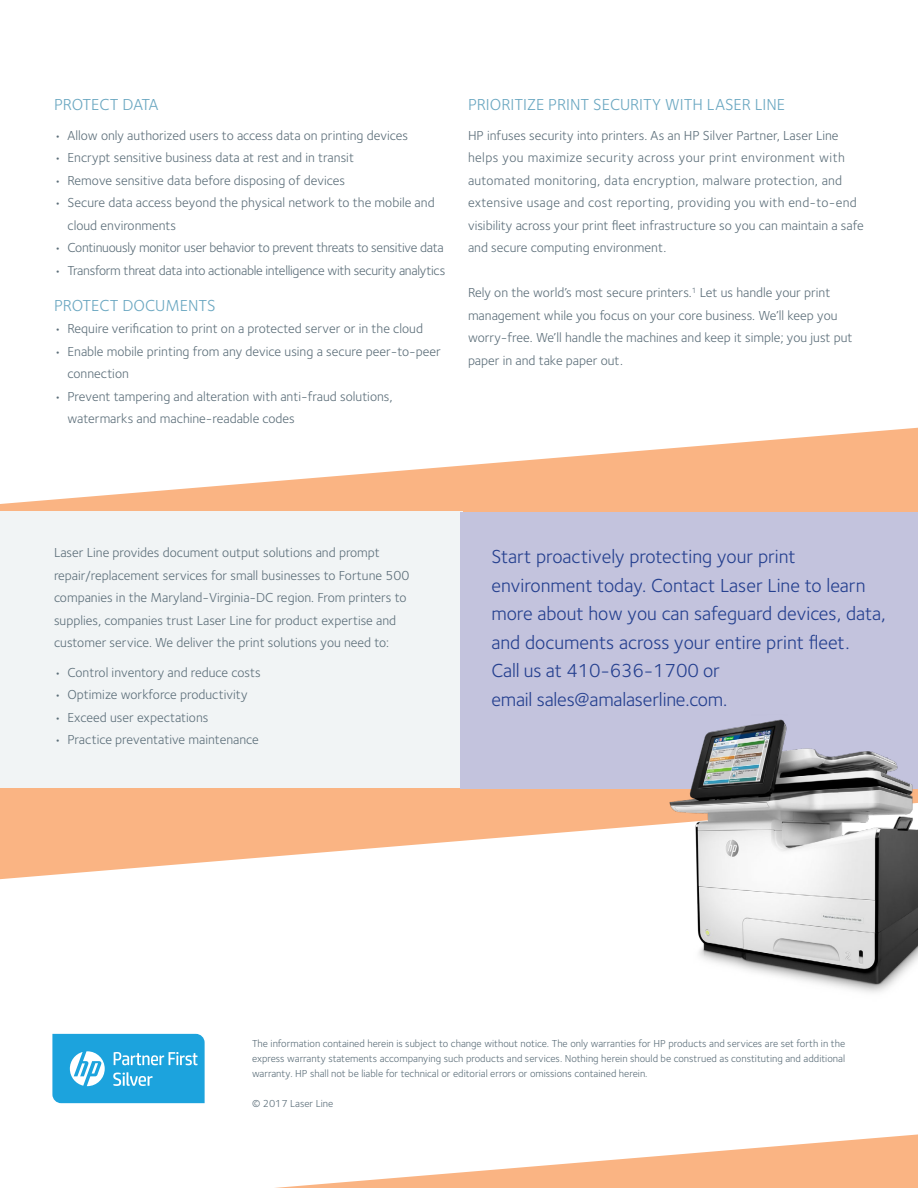
<style>
.page{position:relative;width:918px;height:1188px;background:#fff}
.page>*{position:absolute;margin:0;border:0;box-sizing:border-box;transform-origin:0 0}
.t1{font:19.5px/28.5px "Foundry Sterling";color:#25408f}
.t2{font:16.5px "Foundry Sterling";color:#6aa7c1}
.t3{font:13.5px/22.5px "Foundry Sterling";color:#5d6f7a}
.t4{font:13.5px "Foundry Sterling";letter-spacing:-.02em;color:#5d6f7a}
.t5{font:10.5px/15px "Foundry Sterling";color:#5d6f7a;text-align:justify}
</style>
<div class="page">
<svg style="left:0;top:788px;width:617px;height:91px;fill:#fab483"></svg>
<svg style="left:0;top:428px;width:918px;height:85px;fill:#fab483"></svg>
<div style="left:0;top:512px;width:462px;height:276px;background:#f1f4f5"></div>
<div style="left:460px;top:513px;width:458px;height:276px;background:#c3c3dd"></div>
<img style="left:617px;top:719px;width:301px;height:274px">
<svg style="left:275px;top:1134px;width:643px;height:54px"></svg>
<svg style="left:52px;top:1034px;width:153px;height:69px"></svg>
<p class="t2" style="left:54px;top:95px;width:106px">PROTECT DATA</p>
<p class="t3" style="left:54px;top:124px;width:356px">• Allow only authorized users to access data on printing devices</p>
<p class="t3" style="left:54px;top:146px;width:302px">• Encrypt sensitive business data at rest and in transit</p>
<p class="t3" style="left:54px;top:169px;width:293px">• Remove sensitive data before disposing of devices</p>
<p class="t3" style="left:68px;top:191px;width:369px;text-indent:-14px">• Secure data access beyond the physical network to the mobile and cloud environments</p>
<p class="t4" style="left:54px;top:240px;width:391px">• Continuously monitor user behavior to prevent threats to sensitive data</p>
<p class="t4" style="left:54px;top:262px;width:393px">• Transform threat data into actionable intelligence with security analytics</p>
<p class="t2" style="left:54px;top:296px;width:163px">PROTECT DOCUMENTS</p>
<p class="t3" style="left:54px;top:317px;width:371px">• Require verification to print on a protected server or in the cloud</p>
<p class="t3" style="left:68px;top:340px;width:375px;text-indent:-14px">• Enable mobile printing from any device using a secure peer-to-peer connection</p>
<p class="t3" style="left:68px;top:385px;width:327px;text-indent:-14px">• Prevent tampering and alteration with anti-fraud solutions, watermarks and machine-readable codes</p>
<p class="t2" style="left:468px;top:95px;width:319px">PRIORITIZE PRINT SECURITY WITH LASER LINE</p>
<p class="t3" style="left:468px;top:124px;width:397px">HP infuses security into printers. As an HP Silver Partner, Laser Line helps you maximize security across your print environment with automated monitoring, data encryption, malware protection, and extensive usage and cost reporting, providing you with end-to-end visibility across your print fleet infrastructure so you can maintain a safe and secure computing environment.</p>
<p class="t3" style="left:468px;top:281px;width:386px">Rely on the world’s most secure printers.<sup>1</sup> Let us handle your print management while you focus on your core business. We’ll keep you worry-free. We’ll handle the machines and keep it simple; you just put paper in and take paper out.</p>
<p class="t3" style="left:54px;top:542px;width:357px">Laser Line provides document output solutions and prompt repair/replacement services for small businesses to Fortune 500 companies in the Maryland-Virginia-DC region. From printers to supplies, companies trust Laser Line for product expertise and customer service. We deliver the print solutions you need to:</p>
<p class="t3" style="left:54px;top:661px;width:208px">• Control inventory and reduce costs</p>
<p class="t3" style="left:54px;top:683px;width:195px">• Optimize workforce productivity</p>
<p class="t3" style="left:54px;top:706px;width:156px">• Exceed user expectations</p>
<p class="t3" style="left:54px;top:728px;width:206px">• Practice preventative maintenance</p>
<p class="t1" style="left:491px;top:542px;width:396px">Start proactively protecting your print environment today. Contact Laser Line to learn more about how you can safeguard devices, data, and documents across your entire print fleet.<br>Call us at 410-636-1700 or<br>email sales@amalaserline.com.</p>
<p class="t5" style="left:252px;top:1036px;width:595px">The information contained herein is subject to change without notice. The only warranties for HP products and services are set forth in the express warranty statements accompanying such products and services. Nothing herein should be construed as constituting and additional warranty. HP shall not be liable for technical or editorial errors or omissions contained herein.</p>
<p class="t5" style="left:252px;top:1096px;width:83px">© 2017 Laser Line</p>
</div>
